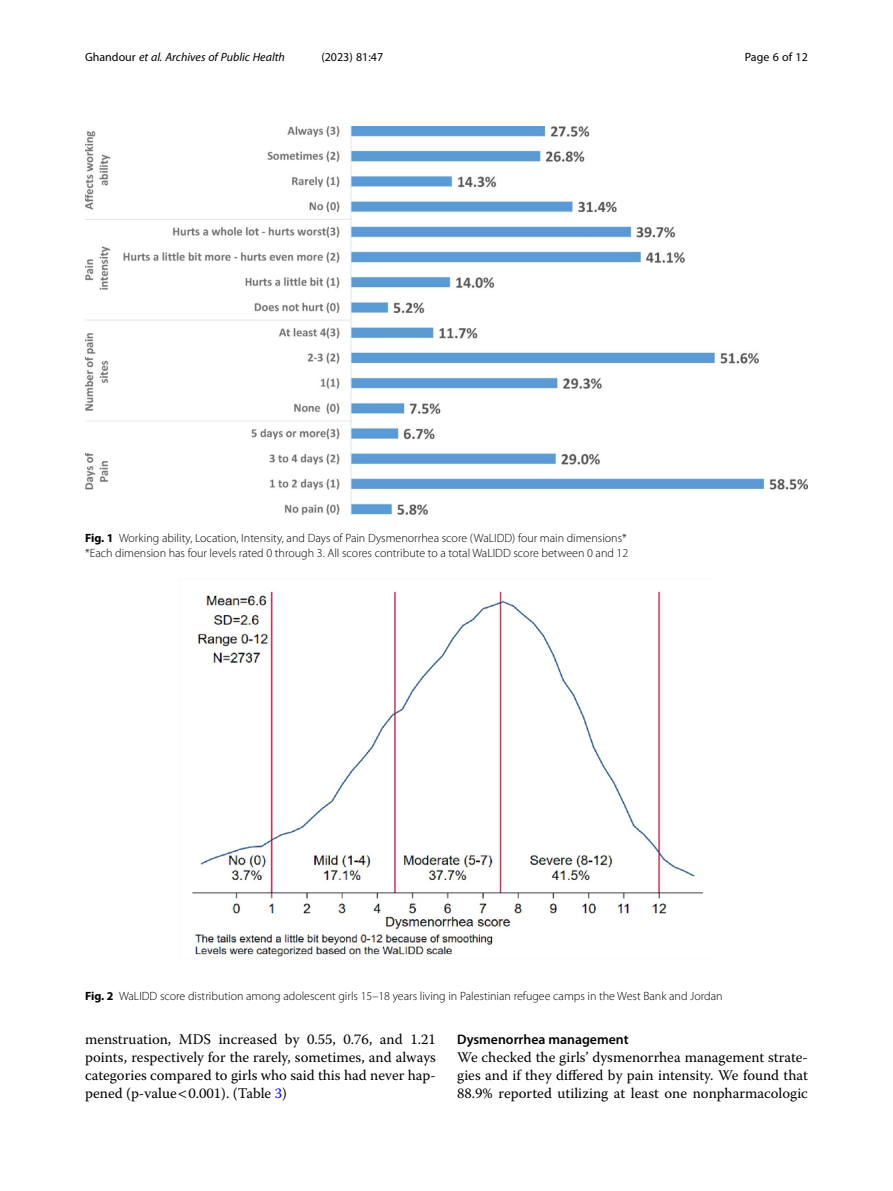
<style>
.page{position:relative;width:893px;height:1191px;background:#fff}
.page>*{position:absolute;margin:0;border:0;box-sizing:border-box;transform-origin:0 0}
.Body_Text_Indent{font:14.7px/18px "Warnock Pro";color:#000;text-align:justify}
.Body_Text{font:14.7px/18px "Warnock Pro";color:#000;text-align:justify}
.Head_2{font:600 13.8px "Myriad Pro";color:#000}
.Figure_Caption{font:300 12px "Myriad Pro";color:#000}
.t1{font:italic 12px "Myriad Pro";color:#000}
.t2{font:12px "Myriad Pro";color:#000}
.s1{font-style:normal}
.s2{font-weight:700}
.s3{color:#00f}
</style>
<div class="page">
<img style="left:192px;top:591px;width:511px;height:366px">
<img style="left:85px;top:126px;width:723px;height:389px">
<p class="t1" style="left:85px;top:50px;width:201px"><span class="s1">Ghandour</span> et al. Archives of Public Health</p>
<p class="t2" style="left:321px;top:50px;width:63px">(2023) 81:47</p>
<p class="t2" style="left:745px;top:50px;width:65px">Page 6 of 12</p>
<p class="Figure_Caption" style="left:85px;top:531px;width:543px"><span class="s2">Fig. 1</span> Working ability, Location, Intensity, and Days of Pain Dysmenorrhea score (WaLIDD) four main dimensions*</p>
<p class="Figure_Caption" style="left:85px;top:546px;width:545px">*Each dimension has four levels rated 0 through 3. All scores contribute to a total WaLIDD score between 0 and 12</p>
<p class="Figure_Caption" style="left:85px;top:989px;width:639px"><span class="s2">Fig. 2</span> WaLIDD score distribution among adolescent girls 15–18 years living in Palestinian refugee camps in the West Bank and Jordan</p>
<p class="Body_Text_Indent" style="left:85px;top:1030px;width:352px">menstruation, MDS increased by 0.55, 0.76, and 1.21 points, respectively for the rarely, sometimes, and always categories compared to girls who said this had never hap&shy;pened (p-value 0.001). (Table <span class="s3">3</span>)</p>
<p class="Head_2" style="left:457px;top:1031px;width:173px">Dysmenorrhea management</p>
<p class="Body_Text" style="left:457px;top:1048px;width:352px">We checked the girls’ dysmenorrhea management strate&shy;gies and if they differed by pain intensity. We found that 88.9% reported utilizing at least one nonpharmacologic</p>
</div>
